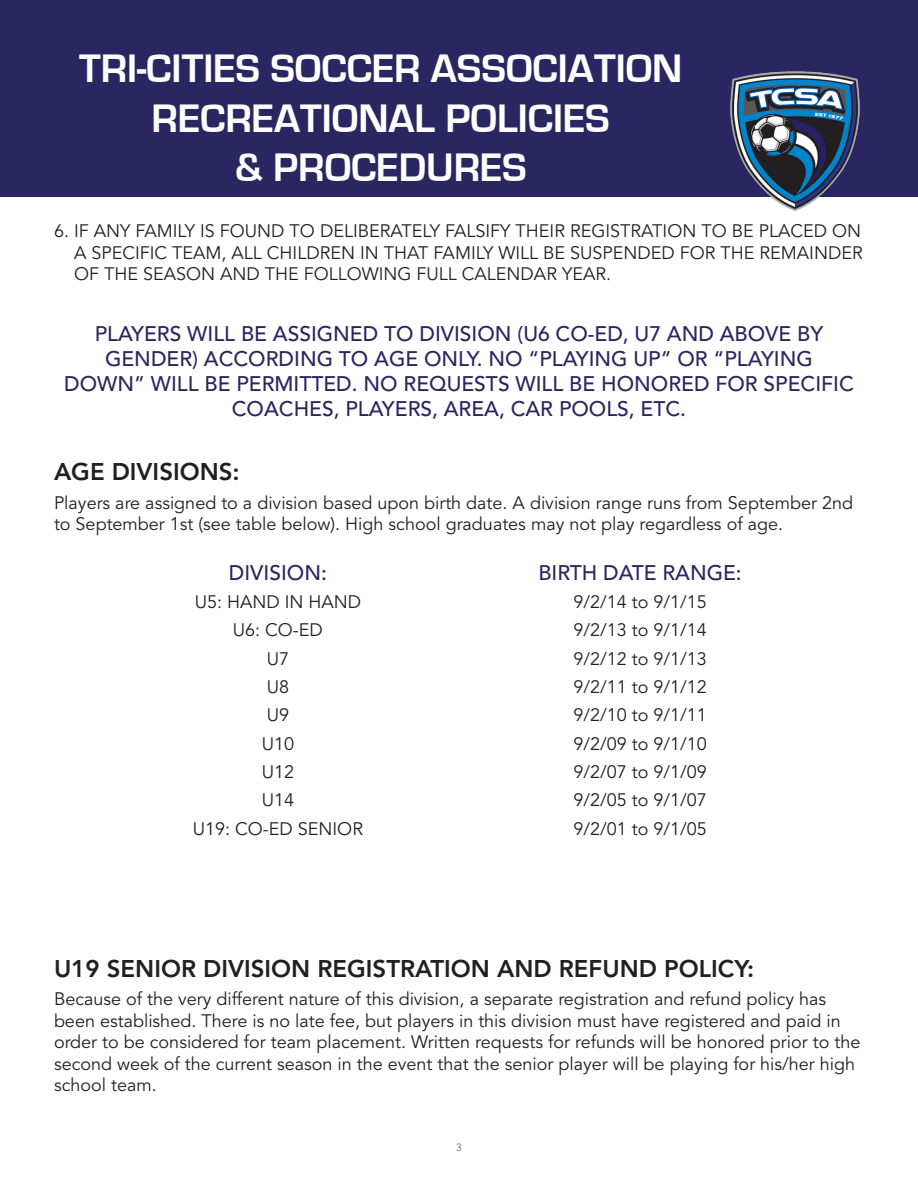
<style>
.page{position:relative;width:918px;height:1188px;background:#fff}
.page>*{position:absolute;margin:0;border:0;box-sizing:border-box;transform-origin:0 0}
.t1{font:700 40.95px/49.2px "Eurostile";color:#fff;text-align:center}
.t2{font:800 24px "Avenir LT Std";color:#231f20}
.t3{font:500 21px/25.2px "Avenir LT Std";color:#292661;text-align:center}
.t4{font:18px/21.6px "Avenir LT Std";color:#231f20}
.t5{font:300 10.5px "Avenir LT Std";color:#595959}
</style>
<div class="page">
<div style="left:0;top:0;width:918px;height:197px;background:#292661"></div>
<img style="left:730px;top:71px;width:130px;height:140px">
<h1 class="t1" style="left:79px;top:45px;width:605px">TRI-CITIES SOCCER ASSOCIATION<br>RECREATIONAL POLICIES<br>&amp; PROCEDURES</h1>
<p class="t4" style="left:74px;top:221px;width:790px;text-align:justify;text-indent:-20px">6. IF ANY FAMILY IS FOUND TO DELIBERATELY FALSIFY THEIR REGISTRATION TO BE PLACED ON A SPECIFIC TEAM, ALL CHILDREN IN THAT FAMILY WILL BE SUSPENDED FOR THE REMAINDER OF THE SEASON AND THE FOLLOWING FULL CALENDAR YEAR.</p>
<p class="t3" style="left:64px;top:321px;width:791px">PLAYERS WILL BE ASSIGNED TO DIVISION (U6 CO-ED, U7 AND ABOVE BY GENDER) ACCORDING TO AGE ONLY. NO “PLAYING UP” OR “PLAYING DOWN” WILL BE PERMITTED. NO REQUESTS WILL BE HONORED FOR SPECIFIC COACHES, PLAYERS, AREA, CAR POOLS, ETC.</p>
<p class="t2" style="left:54px;top:458px;width:187px">AGE DIVISIONS:</p>
<p class="t4" style="left:54px;top:492px;width:801px">Players are assigned to a division based upon birth date. A division range runs from September 2nd to September 1st (see table below). High school graduates may not play regardless of age.</p>
<p class="t3" style="left:229px;top:560px;width:100px">DIVISION:</p>
<p class="t4" style="left:195px;top:591px;width:168px">U5: HAND IN HAND</p>
<p class="t4" style="left:233px;top:620px;width:92px">U6: CO-ED</p>
<p class="t4" style="left:267px;top:648px;width:24px">U7</p>
<p class="t4" style="left:267px;top:677px;width:24px">U8</p>
<p class="t4" style="left:267px;top:705px;width:24px">U9</p>
<p class="t4" style="left:262px;top:733px;width:34px">U10</p>
<p class="t4" style="left:262px;top:762px;width:34px">U12</p>
<p class="t4" style="left:262px;top:790px;width:34px">U14</p>
<p class="t4" style="left:193px;top:818px;width:172px">U19: CO-ED SENIOR</p>
<p class="t3" style="left:538px;top:560px;width:205px">BIRTH DATE RANGE:</p>
<p class="t4" style="left:573px;top:591px;width:135px">9/2/14 to 9/1/15</p>
<p class="t4" style="left:573px;top:620px;width:135px">9/2/13 to 9/1/14</p>
<p class="t4" style="left:573px;top:648px;width:135px">9/2/12 to 9/1/13</p>
<p class="t4" style="left:573px;top:677px;width:135px">9/2/11 to 9/1/12</p>
<p class="t4" style="left:573px;top:705px;width:135px">9/2/10 to 9/1/11</p>
<p class="t4" style="left:573px;top:733px;width:135px">9/2/09 to 9/1/10</p>
<p class="t4" style="left:573px;top:762px;width:135px">9/2/07 to 9/1/09</p>
<p class="t4" style="left:573px;top:790px;width:135px">9/2/05 to 9/1/07</p>
<p class="t4" style="left:573px;top:818px;width:135px">9/2/01 to 9/1/05</p>
<p class="t2" style="left:54px;top:954px;width:702px">U19 SENIOR DIVISION REGISTRATION AND REFUND POLICY:</p>
<p class="t4" style="left:54px;top:989px;width:808px">Because of the very different nature of this division, a separate registration and refund policy has been established. There is no late fee, but players in this division must have registered and paid in order to be considered for team placement. Written requests for refunds will be honored prior to the second week of the current season in the event that the senior player will be playing for his/her high school team.</p>
<p class="t5" style="left:456px;top:1141px;width:7px">3</p>
</div>
